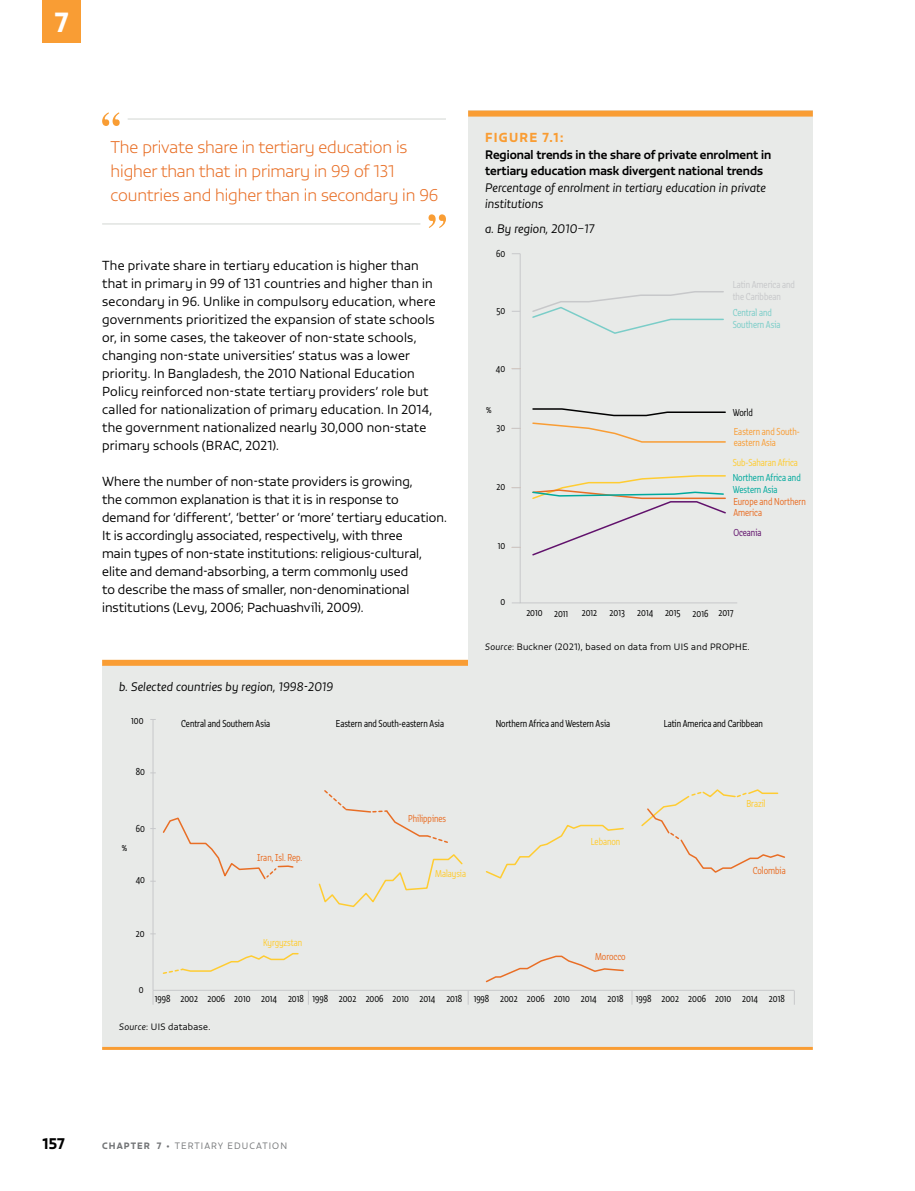
<style>
.page{position:relative;width:915px;height:1191px;background:#fff}
.page>*{position:absolute;margin:0;border:0;box-sizing:border-box;transform-origin:0 0}
.t1{font:27px "Vita Std Bld";color:#fff}
.t2{font:300 expanded 16.5px/24px "Vita Std";letter-spacing:-.01em;color:#e86e25}
.t3{font:15px "Vita Std Bld";color:#000}
.t4{font:300 12.75px/18px "Vita Std";letter-spacing:.01em;color:#000}
.t5{font:12.75px "Vita Std Bld";letter-spacing:.1em;color:#f99d34}
.t6{font:italic 300 12px/16.5px "Vita Std";letter-spacing:.005em;color:#000}
.t7{font:500 12px/16.5px "Vita Std";color:#000}
.t8{font:300 9.75px "Vita Cond Std";color:#000}
.t9{font:300 9.75px/11.7px "Vita Cond Std";color:#e86e25}
.t10{font:300 9.75px "Vita Cond Std";color:#ffcc31}
.t11{font:300 9.75px/11.7px "Vita Cond Std";color:#00a99d}
.t12{font:300 9.75px/11.7px "Vita Cond Std";color:#c7c8ca}
.t13{font:300 9.75px/11.7px "Vita Cond Std";color:#f99d34}
.t14{font:300 9.75px/11.7px "Vita Cond Std";color:#7acdc8}
.t15{font:300 9.75px "Vita Cond Std";color:#61126c}
.t16{font:300 9px "Vita Std";letter-spacing:.03em;color:#000}
.t17{font:300 9px "Vita Std";letter-spacing:.12em;color:#737577}
.s1{font-style:italic}
.s2{font-family:"Vita Std Bld";font-weight:400}
.s3{font-weight:100}
</style>
<div class="page">
<div style="left:102px;top:664px;width:710px;height:382px;background:#e8eae8"></div>
<hr style="left:102px;top:1047px;width:710px;height:3px;background:#f99d34">
<div style="left:102px;top:660px;width:710px;height:6px;background:#f99d34"></div>
<hr style="left:153px;top:719px;width:1px;height:271px;background:#c7c8ca">
<svg style="left:308px;top:991px;width:1px;height:13px"></svg>
<svg style="left:467px;top:991px;width:1px;height:13px"></svg>
<svg style="left:631px;top:991px;width:1px;height:13px"></svg>
<svg style="left:153px;top:991px;width:1px;height:13px"></svg>
<svg style="left:150px;top:816px;width:144px;height:66px"></svg>
<svg style="left:162px;top:953px;width:137px;height:21px"></svg>
<svg style="left:324px;top:790px;width:124px;height:53px"></svg>
<svg style="left:318px;top:854px;width:145px;height:54px"></svg>
<svg style="left:485px;top:824px;width:139px;height:55px"></svg>
<svg style="left:485px;top:955px;width:139px;height:28px"></svg>
<svg style="left:641px;top:789px;width:144px;height:84px"></svg>
<hr style="left:153px;top:990px;width:641px;height:1px;background:#c7c8ca">
<hr style="left:128px;top:118px;width:318px;height:2px;background:#d7dbd7">
<hr style="left:102px;top:223px;width:318px;height:1px;background:#d7dbd7">
<svg style="left:102px;top:112px;width:18px;height:14px"></svg>
<svg style="left:428px;top:214px;width:18px;height:14px"></svg>
<div style="left:468px;top:111px;width:344px;height:556px;background:#e8eae8"></div>
<div style="left:468px;top:111px;width:344px;height:6px;background:#f99d34"></div>
<svg style="left:519px;top:253px;width:218px;height:350px"></svg>
<svg style="left:531px;top:290px;width:193px;height:45px"></svg>
<svg style="left:531px;top:407px;width:195px;height:36px"></svg>
<svg style="left:531px;top:474px;width:195px;height:83px"></svg>
<div style="left:43px;top:0;width:38px;height:43px;background:#f99d34"></div>
<h1 class="t1" style="left:55px;top:4px;width:15px">7</h1>
<p class="t2" style="left:111px;top:135px;width:329px">The private share in tertiary education is higher than that in primary in 99 of 131 countries and higher than in secondary in 96</p>
<p class="t4" style="left:102px;top:256px;width:335px">The private share in tertiary education is higher than that in primary in 99 of 131 countries and higher than in secondary in 96. U nlike in compulsory education, where governments prioritized the expansion of state schools or, in some cases, the takeover of non-state schools, changing non-state universities’ status was a lower priority. I n Bangladesh, the 2010 National Education Policy reinforced non-state tertiary providers’ role but called for nationalization of primary education. I n 2014, the government nationalized nearly 30,000 non-state primary schools (BRAC, 2021).</p>
<p class="t4" style="left:102px;top:472px;width:346px">Where the number of non-state providers is growing,<br>the common explanation is that it is in response to demand for ‘different’, ‘better’ or ‘more’ tertiary education.<br>It is accordingly associated, respectively, with three<br>main types of non-state institutions: religious-cultural, elite and demand-absorbing, a term commonly used<br>to describe the mass of smaller, non-denominational institutions (Levy, 2006; Pachuashvili, 2009).</p>
<p class="t5" style="left:485px;top:129px;width:80px">FIGURE 7.1:</p>
<p class="t7" style="left:485px;top:146px;width:287px">Regional trends in the share of private enrolment in tertiary education mask divergent national trends</p>
<p class="t6" style="left:485px;top:179px;width:282px">Percentage of enrolment in tertiary education in private institutions</p>
<p class="t6" style="left:485px;top:220px;width:111px">a. By region, 2010–17</p>
<p class="t8" style="left:496px;top:248px;width:11px">60</p>
<p class="t8" style="left:496px;top:304px;width:10px">50</p>
<p class="t8" style="left:496px;top:362px;width:11px">40</p>
<p class="t8" style="left:486px;top:403px;width:7px">%</p>
<p class="t8" style="left:496px;top:421px;width:10px">30</p>
<p class="t8" style="left:496px;top:480px;width:10px">20</p>
<p class="t8" style="left:497px;top:539px;width:9px">10</p>
<p class="t8" style="left:500px;top:595px;width:6px">0</p>
<p class="t12" style="left:732px;top:278px;width:64px">Latin America and the Caribbean</p>
<p class="t14" style="left:732px;top:307px;width:49px">Central and<br>Southern Asia</p>
<p class="t8" style="left:732px;top:406px;width:22px">World</p>
<p class="t13" style="left:733px;top:425px;width:68px">Eastern and South&shy;eastern Asia</p>
<p class="t10" style="left:732px;top:457px;width:67px">Sub-Saharan Africa</p>
<p class="t11" style="left:732px;top:472px;width:69px">Northern Africa and<br>Western Asia</p>
<p class="t9" style="left:733px;top:495px;width:74px">Europe and Northern<br>America</p>
<p class="t15" style="left:733px;top:526px;width:30px">Oceania</p>
<p class="t8" style="left:526px;top:607px;width:43px">2010 2011</p>
<p class="t8" style="left:581px;top:606px;width:17px">2012</p>
<p class="t8" style="left:609px;top:606px;width:17px">2013</p>
<p class="t8" style="left:637px;top:606px;width:98px">2014 2015 2016 2017</p>
<p class="t16" style="left:485px;top:641px;width:266px"><span class="s1">Source</span>: Buckner (2021), based on data from UI S and PRO PHE.</p>
<p class="t6" style="left:119px;top:678px;width:215px">b. Selected countries by region, 1998-2019</p>
<p class="t8" style="left:181px;top:717px;width:90px">Central and Southern Asia</p>
<p class="t8" style="left:336px;top:717px;width:110px">Eastern and South-eastern Asia</p>
<p class="t8" style="left:495px;top:717px;width:116px">Northern Africa and Western Asia</p>
<p class="t8" style="left:663px;top:717px;width:101px">Latin America and Caribbean</p>
<p class="t8" style="left:131px;top:714px;width:14px">100</p>
<p class="t8" style="left:136px;top:765px;width:11px">80</p>
<p class="t8" style="left:122px;top:841px;width:7px">%</p>
<p class="t8" style="left:136px;top:822px;width:11px">60</p>
<p class="t8" style="left:136px;top:874px;width:11px">40</p>
<p class="t9" style="left:257px;top:851px;width:47px">Iran, Isl. Rep.</p>
<p class="t9" style="left:408px;top:812px;width:39px">Philippines</p>
<p class="t10" style="left:435px;top:867px;width:32px">Malaysia</p>
<p class="t10" style="left:590px;top:835px;width:31px">Lebanon</p>
<p class="t10" style="left:746px;top:797px;width:21px">Brazil</p>
<p class="t9" style="left:752px;top:864px;width:34px">Colombia</p>
<p class="t8" style="left:136px;top:927px;width:10px">20</p>
<p class="t8" style="left:139px;top:983px;width:6px">0</p>
<p class="t10" style="left:263px;top:936px;width:41px">Kyrgyzstan</p>
<p class="t9" style="left:595px;top:951px;width:32px">Morocco</p>
<p class="t8" style="left:155px;top:992px;width:470px">1998 2002 2006 2010 2014 2018 1998 2002 2006 2010 2014 2018 1998 2002 2006 2010 2014 2018</p>
<p class="t8" style="left:635px;top:992px;width:150px">1998 2002 2006 2010 2014 2018</p>
<p class="t16" style="left:119px;top:1020px;width:93px"><span class="s1">Source</span>: UI S database.</p>
<p class="t3" style="left:43px;top:1133px;width:24px">157</p>
<p class="t17" style="left:102px;top:1139px;width:186px"><span class="s2">CHAPTER 7</span> <span class="s3">•</span> Tertiary education</p>
</div>
